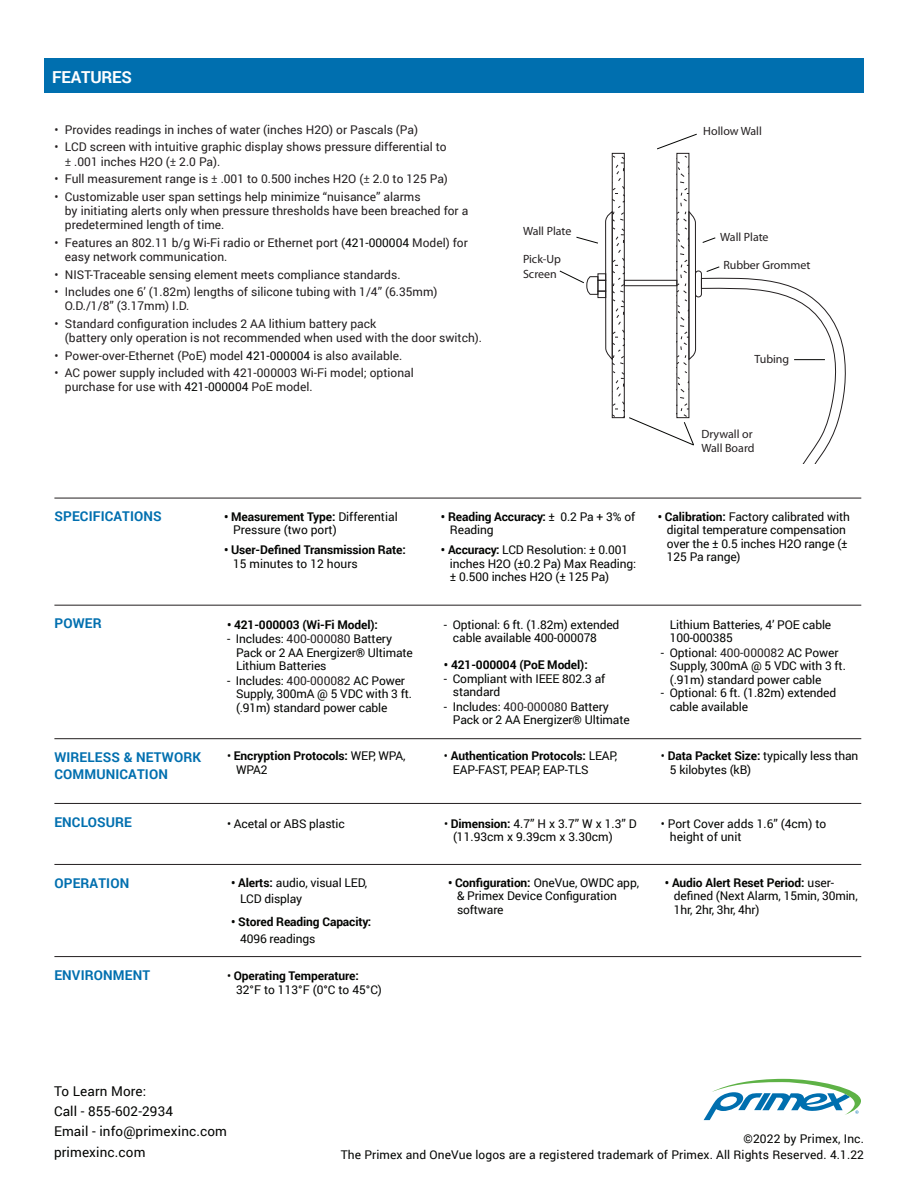
<style>
.page{position:relative;width:918px;height:1188px;background:#fff}
.page>*{position:absolute;margin:0;border:0;box-sizing:border-box;transform-origin:0 0}
.t1{font:700 16.5px "Roboto";letter-spacing:-.01em;color:#fff}
.t2{font:700 13.5px/16.5px "Roboto";letter-spacing:.01em;color:#006faf}
.t3{font:13.5px/20.2px "Roboto";letter-spacing:.01em;color:#040503}
.t4{font:12px/13.5px "Roboto";letter-spacing:-.01em;color:#040503}
.t5{font:12px/14.4px "Roboto";color:#231f20}
.t6{font:700 12px/13.5px "Roboto";letter-spacing:-.01em;color:#040503}
.t7{font:12px/16.5px "Roboto";letter-spacing:.01em;color:#040503;text-align:right}
.t8{font:12px/14.4px "Myriad Pro";color:#231f20}
.s1{color:#3e3e3f}
.s2{color:#040503}
.s3{font-weight:700}
.s4{color:#231f20}
.s5{font-weight:400}
</style>
<div class="page">
<svg style="left:704px;top:1079px;width:157px;height:41px"></svg>
<div style="left:45px;top:58px;width:819px;height:35px;background:#006faf"></div>
<div style="left:597px;top:273px;width:9px;height:8px;border:1px solid #231f20"></div>
<div style="left:597px;top:291px;width:9px;height:7px;border:1px solid #231f20"></div>
<svg style="left:605px;top:212px;width:7px;height:148px"></svg>
<svg style="left:614px;top:156px;width:9px;height:260px"></svg>
<div style="left:612px;top:153px;width:13px;height:265px;border:1px solid #231f20"></div>
<svg style="left:678px;top:155px;width:9px;height:52px"></svg>
<div style="left:624px;top:280px;width:53px;height:6px;border:1px solid #231f20"></div>
<svg style="left:576px;top:236px;width:22px;height:8px"></svg>
<svg style="left:559px;top:270px;width:40px;height:25px"></svg>
<svg style="left:657px;top:133px;width:40px;height:17px"></svg>
<svg style="left:628px;top:211px;width:218px;height:252px"></svg>
<hr style="left:54px;top:738px;width:807px;height:1px;background:#231f20">
<hr style="left:54px;top:803px;width:807px;height:1px;background:#231f20">
<hr style="left:54px;top:864px;width:807px;height:1px;background:#231f20">
<hr style="left:54px;top:956px;width:807px;height:1px;background:#231f20">
<hr style="left:54px;top:605px;width:807px;height:1px;background:#231f20">
<hr style="left:54px;top:498px;width:807px;height:1px;background:#231f20">
<h1 class="t1" style="left:52px;top:66px;width:81px">FEATURES</h1>
<p class="t5" style="left:54px;top:122px;width:365px">• Provides readings in inches of water (inches H2O) or Pascals (Pa)</p>
<p class="t5" style="left:65px;top:139px;width:383px;text-indent:-10px">• LCD screen with intuitive graphic display shows pressure differential to <span class="s1">±</span> .001 inches H2O (<span class="s1">±</span> 2.0 Pa).</p>
<p class="t5" style="left:54px;top:171px;width:395px">• Full measurement range is <span class="s1">±</span> .001 to 0.500 inches H2O (<span class="s1">±</span> 2.0 to 125 Pa)</p>
<p class="t5" style="left:65px;top:189px;width:405px;text-indent:-10px">• Customizable user span settings help minimize “nuisance” alarms<br>by initiating alerts only when pressure thresholds have been breached for a predetermined length of time.</p>
<p class="t5" style="left:65px;top:235px;width:404px;text-indent:-10px">• Features an 802.11 b/g Wi-Fi radio or Ethernet port (<span class="s2">421-000004</span> Model) for easy network communication.</p>
<p class="t5" style="left:54px;top:267px;width:348px">• NIST-Traceable sensing element meets compliance standards.</p>
<p class="t5" style="left:65px;top:284px;width:374px;text-indent:-10px">• Includes one 6’ (1.82m) lengths of silicone tubing with 1/4” (6.35mm)<br>O.D./1/8” (3.17mm) I.D.</p>
<p class="t5" style="left:65px;top:316px;width:419px;text-indent:-10px">• Standard configuration includes 2 AA lithium battery pack<br>(battery only operation is not recommended when used with the door switch).</p>
<p class="t5" style="left:54px;top:348px;width:350px">• Power-over-Ethernet (PoE) model <span class="s2">421-000004</span> is also available.</p>
<p class="t5" style="left:65px;top:365px;width:350px;text-indent:-10px">• AC power supply included with 421-000003 Wi-Fi model; optional purchase for use with <span class="s2">421-000004</span> PoE model.</p>
<p class="t8" style="left:703px;top:124px;width:60px">Hollow Wall</p>
<p class="t8" style="left:523px;top:224px;width:50px">Wall Plate</p>
<p class="t8" style="left:523px;top:252px;width:40px">Pick-Up<br>Screen</p>
<p class="t8" style="left:723px;top:258px;width:89px">Rubber Grommet</p>
<p class="t8" style="left:720px;top:230px;width:50px">Wall Plate</p>
<p class="t8" style="left:754px;top:352px;width:36px">Tubing</p>
<p class="t8" style="left:701px;top:426px;width:55px">Drywall or<br>Wall Board</p>
<p class="t2" style="left:54px;top:507px;width:109px">SPECIFICATIONS</p>
<p class="t4" style="left:233px;top:509px;width:166px;text-indent:-9px"><span class="s3">• Measurement Type:</span> Differential<br>Pressure (two port)</p>
<p class="t6" style="left:224px;top:543px;width:183px">• User-Defined Transmission Rate:</p>
<p class="t4" style="left:233px;top:556px;width:126px">15 minutes to 12 hours</p>
<p class="t4" style="left:450px;top:509px;width:187px;text-indent:-9px"><span class="s3">• Reading Accuracy:</span> ± 0.2 Pa + 3% of<br>Reading</p>
<p class="t4" style="left:450px;top:543px;width:188px;text-indent:-9px"><span class="s3">• Accuracy:</span> LCD Resolution: ± 0.001 inches H2O (±0.2 Pa) Max Reading: ± 0.500 inches H2O (± 125 Pa)</p>
<p class="t4" style="left:667px;top:509px;width:185px;text-indent:-9px"><span class="s3">• Calibration:</span> Factory calibrated with digital temperature compensation over the ± 0.5 inches H2O range (±<br>125 Pa range)</p>
<p class="t2" style="left:54px;top:615px;width:49px">POWER</p>
<p class="t6" style="left:227px;top:617px;width:152px">• 421-000003 (Wi-Fi Model):</p>
<p class="t4" style="left:236px;top:632px;width:178px;text-indent:-9px">- Includes: <span class="s4">400-000080</span> Battery<br>Pack or 2 AA Energizer®️ Ultimate<br>Lithium Batteries</p>
<p class="t4" style="left:236px;top:673px;width:177px;text-indent:-9px">- Includes: <span class="s4">400-000082</span> AC Power<br>Supply, 300mA @ 5 VDC with 3 ft. (.91m) standard power cable</p>
<p class="t4" style="left:453px;top:617px;width:168px;text-indent:-9px">- Optional: 6 ft. (1.82m) extended cable available 400-000078</p>
<p class="t6" style="left:444px;top:658px;width:145px">• 421-000004 (PoE Model):</p>
<p class="t4" style="left:453px;top:671px;width:154px;text-indent:-9px">- Compliant with IEEE 802.3 af standard</p>
<p class="t4" style="left:453px;top:699px;width:178px;text-indent:-9px">- Includes: <span class="s4">400-000080</span> Battery<br>Pack or 2 AA Energizer®️ Ultimate</p>
<p class="t4" style="left:670px;top:617px;width:163px">Lithium Batteries, 4’ POE cable<br>100-000385</p>
<p class="t4" style="left:670px;top:645px;width:178px;text-indent:-9px">- Optional: <span class="s4">400-000082</span> AC Power<br>Supply, 300mA @ 5 VDC with 3 ft. (.91m) standard power cable</p>
<p class="t4" style="left:670px;top:686px;width:168px;text-indent:-9px">- Optional: 6 ft. (1.82m) extended cable available</p>
<p class="t2" style="left:54px;top:748px;width:148px">WIRELESS &amp; NETWORK<br>COMMUNICATION</p>
<p class="t6" style="left:236px;top:749px;width:171px;text-indent:-9px"><span class="s5">•</span> Encryption Protocols: <span class="s5">WEP, WPA,<br>WPA2</span></p>
<p class="t4" style="left:453px;top:749px;width:166px;text-indent:-9px">• <span class="s3">Authentication Protocols:</span> LEAP,<br>EAP-FAST, PEAP, EAP-TLS</p>
<p class="t4" style="left:670px;top:749px;width:190px;text-indent:-9px">• <span class="s3">Data Packet Size:</span> typically less than<br>5 kilobytes (kB)</p>
<p class="t2" style="left:54px;top:813px;width:79px">ENCLOSURE</p>
<p class="t4" style="left:227px;top:816px;width:119px">• Acetal or ABS plastic</p>
<p class="t4" style="left:453px;top:816px;width:185px;text-indent:-9px">• <span class="s3">Dimension:</span> 4.7” H x 3.7” W x 1.3” D (11.93cm x 9.39cm x 3.30cm)</p>
<p class="t4" style="left:670px;top:816px;width:158px;text-indent:-9px">• Port Cover adds 1.6” (4cm) to height of unit</p>
<p class="t2" style="left:54px;top:874px;width:76px">OPERATION</p>
<p class="t4" style="left:240px;top:874px;width:129px;line-height:16.5px;text-indent:-9px"><span class="s3">• Alerts:</span> audio, visual LED,<br>LCD display</p>
<p class="t6" style="left:231px;top:915px;width:142px">• Stored Reading Capacity:</p>
<p class="t4" style="left:240px;top:932px;width:77px">4096 readings</p>
<p class="t4" style="left:457px;top:875px;width:184px;text-indent:-9px"><span class="s3">• Configuration:</span> OneVue, OWDC app, &amp; Primex Device Configuration software</p>
<p class="t4" style="left:674px;top:875px;width:185px;text-indent:-9px"><span class="s3">• Audio Alert Reset Period:</span> user&shy;defined (Next Alarm, 15min, 30min,<br>1hr, 2hr, 3hr, 4hr)</p>
<p class="t2" style="left:54px;top:966px;width:97px">ENVIRONMENT</p>
<p class="t4" style="left:236px;top:969px;width:147px;text-indent:-9px">• <span class="s3">Operating Temperature:<br></span>32°F to 113°F (0°C to 45°C)</p>
<p class="t3" style="left:54px;top:1080px;width:175px">To Learn More:<br>Call - 855-602-2934<br>Email - info@primexinc.com primexinc.com</p>
<p class="t7" style="left:341px;top:1130px;width:525px">©2022 by Primex, Inc.<br>The Primex and OneVue logos are a registered trademark of Primex. All Rights Reserved. 4.1.22</p>
</div>
